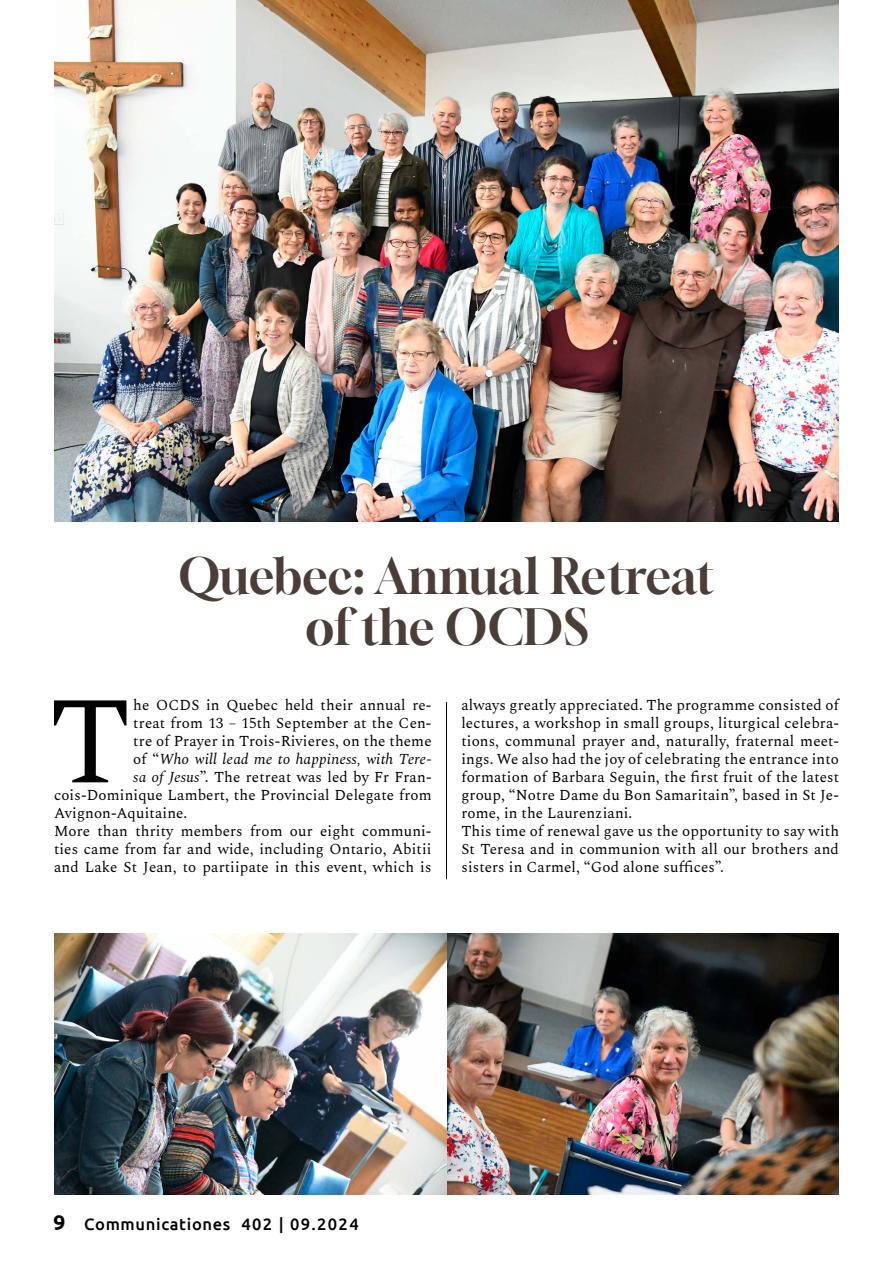
<style>
.page{position:relative;width:893px;height:1263px;background:#fff}
.page>*{position:absolute;margin:0;border:0;box-sizing:border-box;transform-origin:0 0}
.t1{font:124.05px "Spectral";color:#020203}
.t2{font:48px/51px "Gloock";letter-spacing:-.005em;color:#4b3e38;text-align:center}
.t3{font:500 16.5px "Ubuntu";letter-spacing:.04em;color:#020203}
.t4{font:15px/18px "Spectral";letter-spacing:.01em;color:#020203}
.t5{font:italic 15px "Spectral";letter-spacing:.01em;color:#020203}
.s1{font-style:normal}
.s2{font-style:italic}
.s3{font-weight:700;font-size:21px;color:#000}
</style>
<div class="page">
<img style="left:54px;top:0;width:785px;height:521px">
<hr style="left:446px;top:702px;width:1px;height:177px;background:#000">
<img style="left:54px;top:933px;width:785px;height:262px">
<h2 class="t2" style="left:178px;top:553px;width:538px">Quebec: Annual Retreat of the OCDS</h2>
<h1 class="t1" style="left:48px;top:651px;width:85px">T</h1>
<p class="t4" style="left:133px;top:695px;width:300px">he OCDS in Quebec held their annual re-</p>
<p class="t4" style="left:133px;top:713px;width:300px">treat from 13 – 15th September at the Cen-</p>
<p class="t4" style="left:133px;top:731px;width:300px">tre of Prayer in Trois-Rivieres, on the theme</p>
<p class="t5" style="left:133px;top:748px;width:300px"><span class="s1">of “</span>Who will lead me to happiness, with Tere-</p>
<p class="t4" style="left:133px;top:767px;width:300px"><span class="s2">sa of Jesus</span>”. The retreat was led by Fr Fran-</p>
<p class="t4" style="left:54px;top:785px;width:379px">cois-Dominique Lambert, the Provincial Delegate from</p>
<p class="t4" style="left:54px;top:803px;width:135px">Avignon-Aquitaine.</p>
<p class="t4" style="left:54px;top:821px;width:379px">More than thrity members from our eight communi-</p>
<p class="t4" style="left:54px;top:839px;width:379px">ties came from far and wide, including Ontario, Abitii</p>
<p class="t4" style="left:54px;top:857px;width:379px">and Lake St Jean, to partiipate in this event, which is</p>
<p class="t4" style="left:461px;top:695px;width:379px">always greatly appreciated. The programme consisted of lectures, a workshop in small groups, liturgical celebra&shy;tions, communal prayer and, naturally, fraternal meet&shy;ings. We also had the joy of celebrating the entrance into formation of Barbara Seguin, the first fruit of the latest group, “Notre Dame du Bon Samaritain”, based in St Je&shy;rome, in the Laurenziani.<br>This time of renewal gave us the opportunity to say with St Teresa and in communion with all our brothers and sisters in Carmel, “God alone suffices”.</p>
<p class="t3" style="left:54px;top:1213px;width:307px"><span class="s3">9</span> Communicationes 402 | 09.2024</p>
</div>
